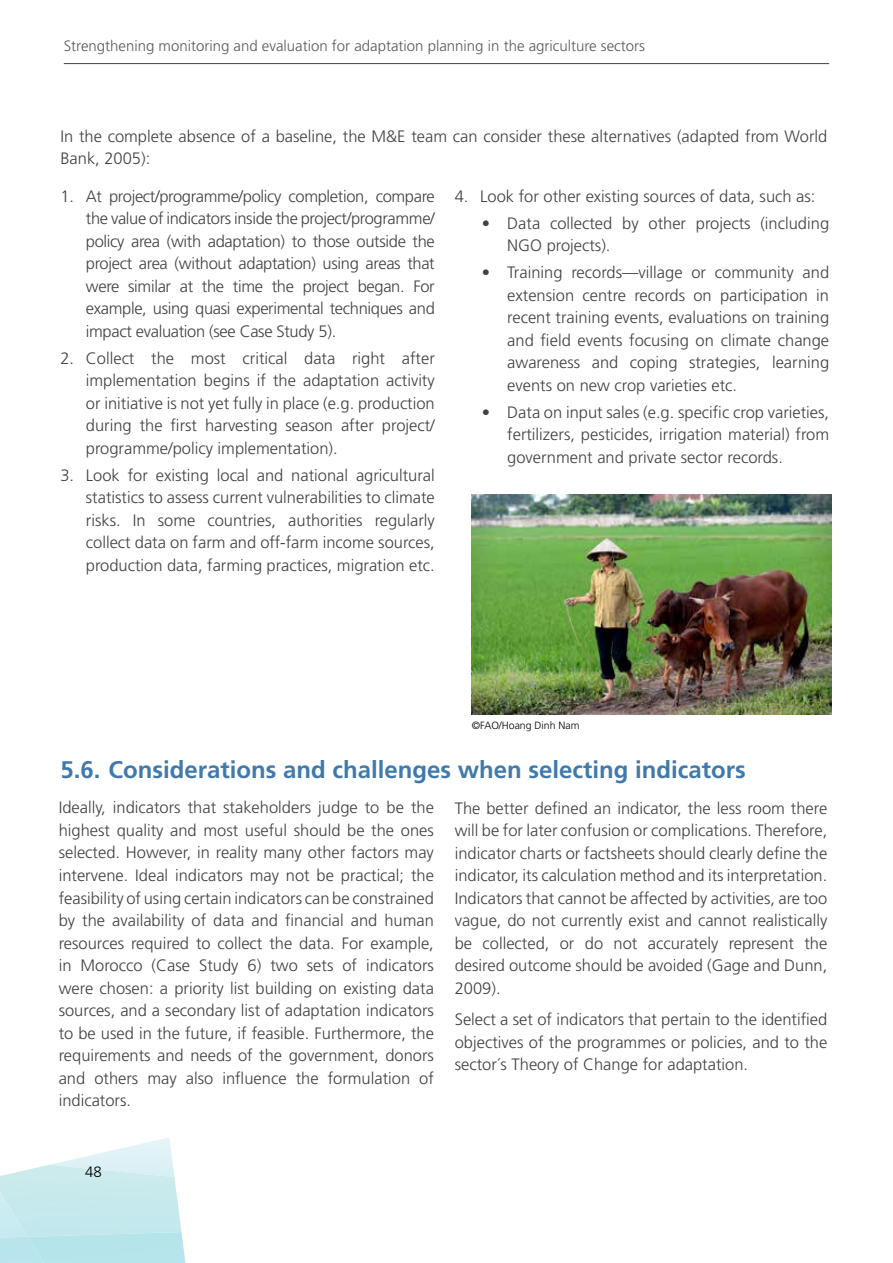
<style>
.page{position:relative;width:893px;height:1263px;background:#fff}
.page>*{position:absolute;margin:0;border:0;box-sizing:border-box;transform-origin:0 0}
.t1{font:700 24px "Frutiger";color:#4079ac}
.t2{font:300 16.5px/22.5px "Frutiger";color:#414042;text-align:justify}
.t3{font:300 15px "Frutiger";color:#58595b}
.t4{font:300 15px "Frutiger";color:#000}
.t5{font:300 10.5px "Frutiger";color:#000}
</style>
<div class="page">
<img style="left:472px;top:494px;width:359px;height:220px">
<svg style="left:49px;top:1137px;width:124px;height:28px"></svg>
<img style="left:0;top:1165px;width:181px;height:72px">
<img style="left:0;top:1165px;width:49px;height:11px">
<img style="left:28px;top:1232px;width:158px;height:31px">
<hr style="left:64px;top:63px;width:765px;height:1px;background:#424142">
<p class="t3" style="left:64px;top:37px;width:583px">Strengthening monitoring and evaluation for adaptation planning in the agriculture sectors</p>
<p class="t2" style="left:60px;top:125px;width:768px">In the complete absence of a baseline, the M&amp;E team can consider these alternatives (adapted from World<br>Bank, 2005):</p>
<p class="t2" style="left:86px;top:185px;width:350px;text-indent:-25px">1. At project/programme/policy completion, compare the value of indicators inside the project/programme/ policy area (with adaptation) to those outside the project area (without adaptation) using areas that were similar at the time the project began. For example, using quasi experimental techniques and impact evaluation (see Case Study 5).</p>
<p class="t2" style="left:86px;top:347px;width:350px;text-indent:-25px">2. Collect the most critical data right after implementation begins if the adaptation activity or initiative is not yet fully in place (e.g. production during the first harvesting season after project/ programme/policy implementation).</p>
<p class="t2" style="left:86px;top:464px;width:350px;text-indent:-25px">3. Look for existing local and national agricultural statistics to assess current vulnerabilities to climate risks. In some countries, authorities regularly collect data on farm and off-farm income sources, production data, farming practices, migration etc.</p>
<p class="t2" style="left:455px;top:185px;width:362px">4. Look for other existing sources of data, such as:</p>
<p class="t2" style="left:507px;top:212px;width:323px;text-indent:-25px">• Data collected by other projects (including<br>NGO projects).</p>
<p class="t2" style="left:507px;top:261px;width:323px;text-indent:-25px">• Training records—village or community and extension centre records on participation in recent training events, evaluations on training and field events focusing on climate change awareness and coping strategies, learning events on new crop varieties etc.</p>
<p class="t2" style="left:507px;top:401px;width:323px;text-indent:-25px">• Data on input sales (e.g. specific crop varieties, fertilizers, pesticides, irrigation material) from government and private sector records.</p>
<p class="t5" style="left:472px;top:719px;width:109px">©FAO/Hoang Dinh Nam</p>
<h1 class="t1" style="left:60px;top:756px;width:687px">5.6. Considerations and challenges when selecting indicators</h1>
<p class="t2" style="left:59px;top:796px;width:377px">Ideally, indicators that stakeholders judge to be the highest quality and most useful should be the ones selected. However, in reality many other factors may intervene. Ideal indicators may not be practical; the feasibility of using certain indicators can be constrained by the availability of data and financial and human resources required to collect the data. For example, in Morocco (Case Study 6) two sets of indicators were chosen: a priority list building on existing data sources, and a secondary list of adaptation indicators to be used in the future, if feasible. Furthermore, the requirements and needs of the government, donors and others may also influence the formulation of indicators.</p>
<p class="t2" style="left:455px;top:797px;width:374px">The better defined an indicator, the less room there will be for later confusion or complications. Therefore, indicator charts or factsheets should clearly define the indicator, its calculation method and its interpretation.<br>Indicators that cannot be affected by activities, are too vague, do not currently exist and cannot realistically be collected, or do not accurately represent the desired outcome should be avoided (Gage and Dunn, 2009).</p>
<p class="t2" style="left:455px;top:1008px;width:374px">Select a set of indicators that pertain to the identified objectives of the programmes or policies, and to the sector´s Theory of Change for adaptation.</p>
<p class="t4" style="left:85px;top:1163px;width:18px">48</p>
</div>
